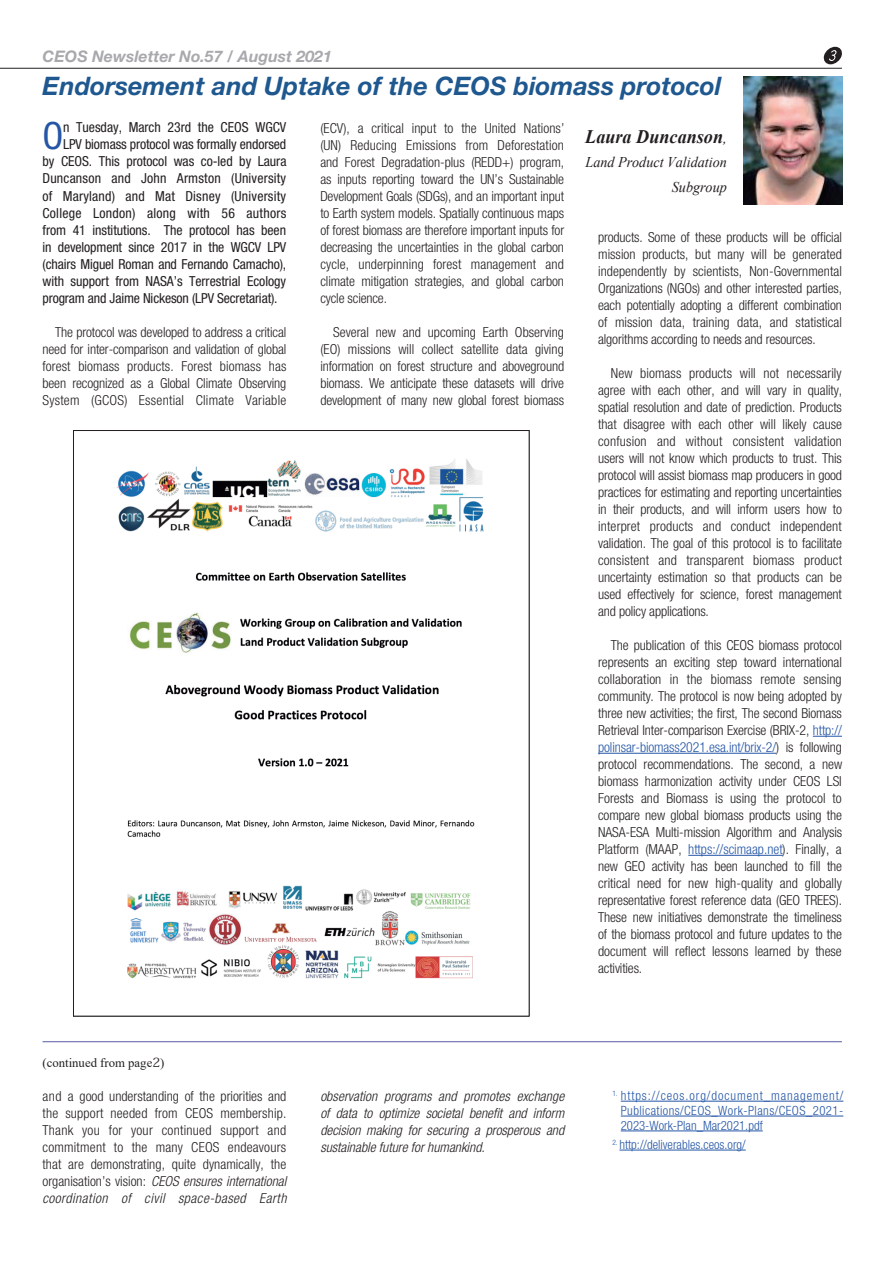
<style>
.page{position:relative;width:893px;height:1263px;background:#fff}
.page>*{position:absolute;margin:0;border:0;box-sizing:border-box;transform-origin:0 0}
.t1{font:condensed 37.65px "Helvetica Neue";color:#2556a6}
.t2{font:italic 700 25.5px "Helvetica Neue";color:#1f588f}
.t3{font:italic 700 19.2px "Times New Roman";color:#231f20;scale:.95 1}
.t4{font:italic 700 15.9px "Helvetica Neue";color:#a8a9ad}
.t5{font:italic 14.85px/24.5px "Times New Roman";color:#231f20;text-align:right;scale:.95 1}
.t6{font:300 condensed 13.8px/17px "Helvetica Neue";letter-spacing:-.01em;color:#231f20;text-align:justify}
.t7{font:condensed 13.8px "Helvetica Neue";letter-spacing:-.005em;color:#231f20}
.t8{font:italic 300 condensed 13.8px/17px "Helvetica Neue";color:#231f20;text-align:justify}
.t9{font:condensed 13.8px "Helvetica Neue";letter-spacing:.015em;color:#231f20}
.t10{font:condensed 13.8px "Helvetica Neue";letter-spacing:.02em;color:#231f20}
.t11{font:300 condensed 12.75px/14.9px "Helvetica Neue";color:#2556a6;text-align:justify}
.t12{font:12.75px "Times New Roman";color:#231f20}
.s1{font-weight:400;font-size:14.85px}
.s2{color:#2556a6}
.s3{font-family:"Koz Min Pro"}
.s4{font-style:italic}
</style>
<div class="page">
<hr style="left:0;top:68px;width:842px;height:1px;background:#231f20">
<svg style="left:823px;top:47px;width:19px;height:17px"></svg>
<hr style="left:43px;top:1041px;width:799px;height:1px;background:#575ea1">
<img style="left:744px;top:77px;width:98px;height:127px">
<svg style="left:813px;top:736px;width:29px;height:1px"></svg>
<hr style="left:598px;top:753px;width:178px;height:1px;background:#2556a6">
<hr style="left:688px;top:855px;width:95px;height:1px;background:#2556a6">
<img style="left:116px;top:459px;width:368px;height:520px">
<hr style="left:621px;top:1101px;width:222px;height:1px;background:#2556a6">
<hr style="left:621px;top:1116px;width:222px;height:1px;background:#2556a6">
<hr style="left:621px;top:1130px;width:142px;height:1px;background:#2556a6">
<hr style="left:619px;top:1150px;width:127px;height:1px;background:#2556a6">
<p class="t4" style="left:43px;top:47px;width:291px">CEOS Newsletter No.57 / August 2021</p>
<h2 class="t2" style="left:43px;top:70px;width:680px">Endorsement and Uptake of the CEOS biomass protocol</h2>
<h3 class="t3" style="left:585px;top:123px;width:151px">Laura Duncanson<span class="s1">,</span></h3>
<p class="t5" style="left:585px;top:150px;width:150px">Land Product Validation<br>Subgroup</p>
<h1 class="t1" style="left:43px;top:114px;width:22px">O</h1>
<p class="t7" style="left:63px;top:120px;width:225px">n Tuesday, March 23rd the CEOS WGCV</p>
<p class="t6" style="left:320px;top:119px;width:245px">(ECV), a critical input to the United Nations’ (UN) Reducing Emissions from Deforestation and Forest Degradation-plus (REDD+) program, as inputs reporting toward the UN’s Sustainable Development Goals (SDGs), and an important input to Earth system models. Spatially continuous maps of forest biomass are therefore important inputs for decreasing the uncertainties in the global carbon cycle, underpinning forest management and climate mitigation strategies, and global carbon cycle science.</p>
<p class="t6" style="left:320px;top:323px;width:245px;text-indent:13px">Several new and upcoming Earth Observing (EO) missions will collect satellite data giving information on forest structure and aboveground biomass. We anticipate these datasets will drive development of many new global forest biomass</p>
<p class="t7" style="left:63px;top:137px;width:225px">LPV biomass protocol was formally endorsed</p>
<p class="t7" style="left:43px;top:154px;width:245px">by CEOS. This protocol was co-led by Laura</p>
<p class="t9" style="left:43px;top:171px;width:245px">Duncanson and John Armston (University</p>
<p class="t9" style="left:43px;top:188px;width:245px">of Maryland) and Mat Disney (University</p>
<p class="t10" style="left:43px;top:205px;width:245px">College London) along with 56 authors</p>
<p class="t7" style="left:43px;top:222px;width:245px">from 41 institutions. The protocol has been</p>
<p class="t7" style="left:43px;top:239px;width:245px">in development since 2017 in the WGCV LPV</p>
<p class="t7" style="left:43px;top:256px;width:245px">(chairs Miguel Roman and Fernando Camacho),</p>
<p class="t7" style="left:43px;top:273px;width:245px">with support from NASA’s Terrestrial Ecology</p>
<p class="t7" style="left:43px;top:290px;width:237px">program and Jaime Nickeson (LPV Secretariat).</p>
<p class="t6" style="left:43px;top:323px;width:245px;text-indent:13px">The protocol was developed to address a critical need for inter-comparison and validation of global forest biomass products. Forest biomass has been recognized as a Global Climate Observing System (GCOS) Essential Climate Variable</p>
<p class="t6" style="left:598px;top:228px;width:245px">products. Some of these products will be official mission products, but many will be generated independently by scientists, Non-Governmental Organizations (NGOs) and other interested parties, each potentially adopting a different combination of mission data, training data, and statistical algorithms according to needs and resources.</p>
<p class="t6" style="left:598px;top:364px;width:245px;text-indent:13px">New biomass products will not necessarily agree with each other, and will vary in quality, spatial resolution and date of prediction. Products that disagree with each other will likely cause confusion and without consistent validation users will not know which products to trust. This protocol will assist biomass map producers in good practices for estimating and reporting uncertainties in their products, and will inform users how to interpret products and conduct independent validation. The goal of this protocol is to facilitate consistent and transparent biomass product uncertainty estimation so that products can be used effectively for science, forest management and policy applications.</p>
<p class="t6" style="left:598px;top:636px;width:246px;text-indent:13px">The publication of this CEOS biomass protocol represents an exciting step toward international collaboration in the biomass remote sensing community. The protocol is now being adopted by three new activities; the first, The second Biomass Retrieval Inter-comparison Exercise (BRIX-2, <span class="s2">http:// polinsar-biomass2021.esa.int/brix-2/</span>) is following protocol recommendations. The second, a new biomass harmonization activity under CEOS LSI Forests and Biomass is using the protocol to compare new global biomass products using the NASA-ESA Multi-mission Algorithm and Analysis Platform (MAAP, <span class="s2">https://scimaap.net</span>). Finally, a new GEO activity has been launched to fill the critical need for new high-quality and globally representative forest reference data (GEO TREES).<br>These new initiatives demonstrate the timeliness of the biomass protocol and future updates to the document will reflect lessons learned by these activities.</p>
<p class="t12" style="left:43px;top:1053px;width:123px">(continued from page<span class="s3">2</span>)</p>
<p class="t6" style="left:43px;top:1087px;width:245px">and a good understanding of the priorities and the support needed from CEOS membership.<br>Thank you for your continued support and commitment to the many CEOS endeavours that are demonstrating, quite dynamically, the organisation’s vision: <span class="s4">CEOS ensures international coordination of civil space-based Earth</span></p>
<p class="t8" style="left:320px;top:1087px;width:245px">observation programs and promotes exchange of data to optimize societal benefit and inform decision making for securing a prosperous and sustainable future for humankind.</p>
<p class="t11" style="left:621px;top:1088px;width:224px;text-indent:-8px"><sup>1.</sup> https://ceos.org/document_management/ Publications/CEOS_Work-Plans/CEOS_2021- 2023-Work-Plan_Mar2021.pdf</p>
<p class="t11" style="left:612px;top:1137px;width:135px"><sup>2.</sup> http://deliverables.ceos.org/</p>
</div>
